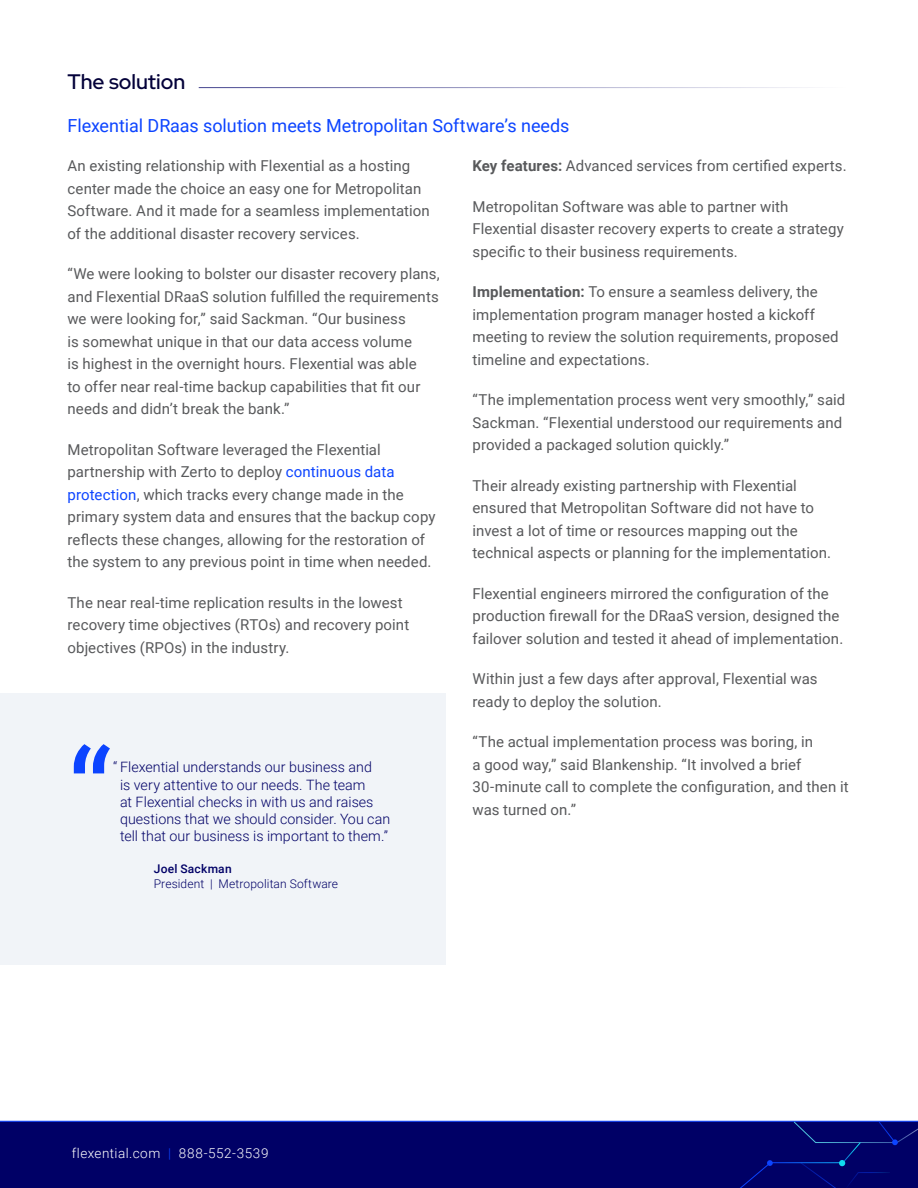
<style>
.page{position:relative;width:918px;height:1188px;background:#fff}
.page>*{position:absolute;margin:0;border:0;box-sizing:border-box;transform-origin:0 0}
.t1{font:124.5px "Roboto";color:#0c44ff}
.t2{font:500 21px "Red Hat Display";color:#030039}
.t3{font:18px "Roboto";letter-spacing:-.005em;color:#0c44ff}
.t4{font:15px/22.5px "Roboto";letter-spacing:.005em;color:#58595b}
.t5{font:300 14.25px/17.1px "Roboto";color:#006}
.t6{font:300 13.5px "Roboto";letter-spacing:.04em;color:#fff}
.t7{font:300 12px "Roboto";letter-spacing:.01em;color:#006}
.t8{font:500 12px "Roboto";letter-spacing:.02em;color:#006}
.s1{color:#0c44ff}
.s2{font-weight:700}
</style>
<div class="page">
<div style="left:0;top:1121px;width:793px;height:67px;background:#006"></div>
<hr style="left:769px;top:1162px;width:73px;height:1px;background:#fff">
<svg style="left:793px;top:1120px;width:125px;height:68px;background:#04096e"></svg>
<div style="left:714px;top:1160px;width:59px;height:28px;background:#006"></div>
<hr style="left:199px;top:87px;width:649px;height:1px;background:#006">
<div style="left:0;top:693px;width:446px;height:272px;background:#f1f4f8"></div>
<h2 class="t2" style="left:68px;top:68px;width:119px">The solution</h2>
<p class="t3" style="left:68px;top:113px;width:504px">Flexential DRaas solution meets Metropolitan Software’s needs</p>
<p class="t4" style="left:68px;top:154px;width:364px">An existing relationship with Flexential as a hosting center made the choice an easy one for Metropolitan Software. And it made for a seamless implementation of the additional disaster recovery services.</p>
<p class="t4" style="left:68px;top:262px;width:374px">“We were looking to bolster our disaster recovery plans, and Flexential DRaaS solution fulfilled the requirements we were looking for,” said Sackman. “Our business<br>is somewhat unique in that our data access volume<br>is highest in the overnight hours. Flexential was able<br>to offer near real-time backup capabilities that fit our needs and didn’t break the bank.”</p>
<p class="t4" style="left:68px;top:438px;width:369px">Metropolitan Software leveraged the Flexential partnership with Zerto to deploy <span class="s1">continuous data protection</span>, which tracks every change made in the primary system data and ensures that the backup copy reflects these changes, allowing for the restoration of the system to any previous point in time when needed.</p>
<p class="t4" style="left:68px;top:591px;width:343px">The near real-time replication results in the lowest recovery time objectives (RTOs) and recovery point objectives (RPOs) in the industry.</p>
<h1 class="t1" style="left:68px;top:707px;width:46px">“</h1>
<p class="t5" style="left:120px;top:758px;width:272px;text-indent:-7px">“ Flexential understands our business and<br>is very attentive to our needs. The team<br>at Flexential checks in with us and raises questions that we should consider. You can tell that our business is important to them.”</p>
<p class="t8" style="left:154px;top:861px;width:79px">Joel Sackman</p>
<p class="t7" style="left:154px;top:875px;width:186px">President | Metropolitan Software</p>
<p class="t4" style="left:472px;top:154px;width:376px"><span class="s2">Key features:</span> Advanced services from certified experts.</p>
<p class="t4" style="left:472px;top:195px;width:373px">Metropolitan Software was able to partner with<br>Flexential disaster recovery experts to create a strategy specific to their business requirements.</p>
<p class="t4" style="left:472px;top:280px;width:368px"><span class="s2">Implementation:</span> To ensure a seamless delivery, the implementation program manager hosted a kickoff meeting to review the solution requirements, proposed timeline and expectations.</p>
<p class="t4" style="left:472px;top:388px;width:374px">“The implementation process went very smoothly,” said<br>Sackman. “Flexential understood our requirements and provided a packaged solution quickly.”</p>
<p class="t4" style="left:472px;top:474px;width:360px">Their already existing partnership with Flexential ensured that Metropolitan Software did not have to invest a lot of time or resources mapping out the technical aspects or planning for the implementation.</p>
<p class="t4" style="left:472px;top:582px;width:372px">Flexential engineers mirrored the configuration of the production firewall for the DRaaS version, designed the failover solution and tested it ahead of implementation.</p>
<p class="t4" style="left:472px;top:667px;width:347px">Within just a few days after approval, Flexential was ready to deploy the solution.</p>
<p class="t4" style="left:472px;top:730px;width:378px">“The actual implementation process was boring, in<br>a good way,” said Blankenship. “It involved a brief 30-minute call to complete the configuration, and then it was turned on.”</p>
<p class="t6" style="left:72px;top:1144px;width:198px">flexential.com <span class="s1">|</span> 888-552-3539</p>
</div>
